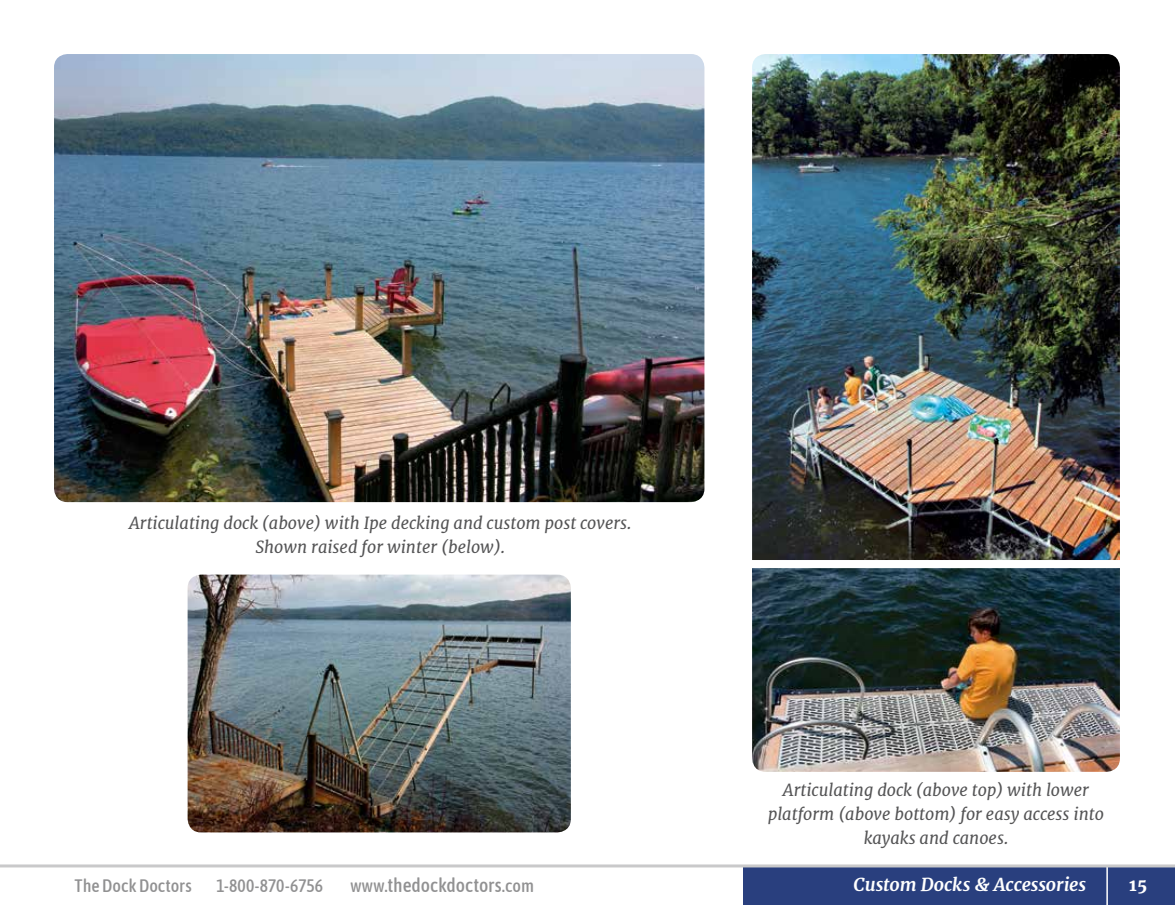
<style>
.page{position:relative;width:1175px;height:905px;background:#fff}
.page>*{position:absolute;margin:0;border:0;box-sizing:border-box;transform-origin:0 0}
.t1{font:500 19.5px "Asap Condensed";letter-spacing:-.005em;color:#919192}
.t2{font:500 18px "Asap Condensed";color:#919192}
.t3{font:italic 700 18px "Merriweather";letter-spacing:-.005em;color:#fff}
.t4{font:italic 16.5px/24px "Merriweather";color:#545455;text-align:center}
.t5{font:700 16.5px "Merriweather";color:#fff}
.s1{font-size:18px}
</style>
<div class="page">
<img style="left:752px;top:54px;width:367px;height:506px">
<img style="left:752px;top:568px;width:367px;height:203px">
<img style="left:54px;top:54px;width:650px;height:448px">
<img style="left:188px;top:574px;width:383px;height:258px">
<hr style="left:0;top:0;width:1px;height:54px;background:#293f7e">
<div style="left:742px;top:866px;width:432px;height:38px;background:#293f7e"></div>
<hr style="left:1106px;top:866px;width:1px;height:38px;background:#fff">
<hr style="left:0;top:864px;width:1174px;height:3px;background:#c9c9ca">
<p class="t4" style="left:129px;top:511px;width:504px">Articulating dock (above) with Ipe decking and custom post covers.<br>Shown raised for winter (below).</p>
<p class="t4" style="left:768px;top:778px;width:337px">Articulating dock (above top) with lower platform (above bottom) for easy access into kayaks and canoes.</p>
<p class="t2" style="left:75px;top:873px;width:119px">The Dock Doctors</p>
<p class="t2" style="left:216px;top:873px;width:108px">1-800-870-6756</p>
<p class="t1" style="left:350px;top:871px;width:185px"><span class="s1">www.</span>thedockdoctors<span class="s1">.com</span></p>
<p class="t3" style="left:853px;top:872px;width:234px">Custom Docks &amp; Accessories</p>
<p class="t5" style="left:1129px;top:874px;width:20px">15</p>
</div>
